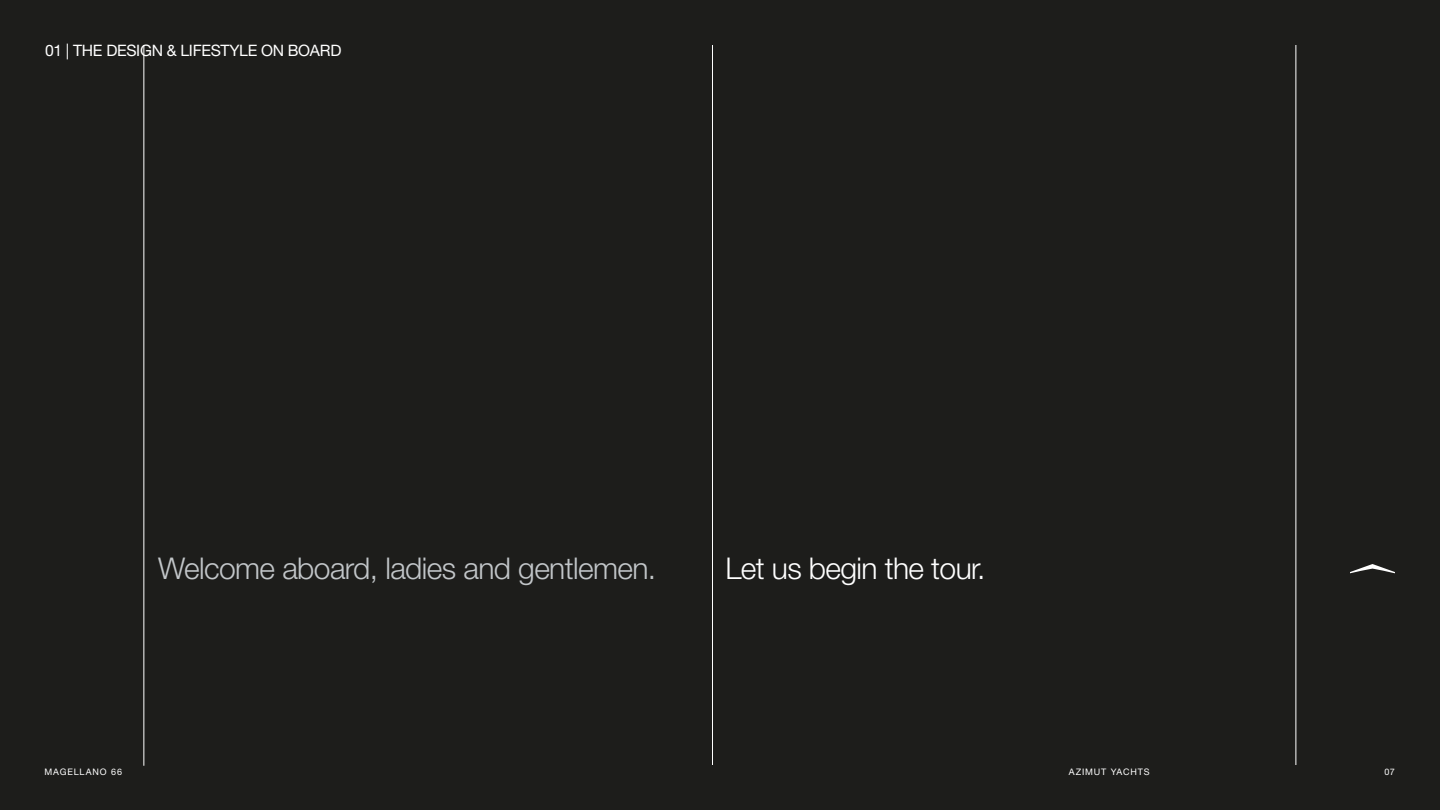
<style>
.page{position:relative;width:1440px;height:810px;background:#1d1d1b}
.page>*{position:absolute;margin:0;border:0;box-sizing:border-box;transform-origin:0 0}
.TITLE___40PT{font:300 30px "Helvetica Neue LT Pro";letter-spacing:-.02em;color:#c2c6c9}
.TITLE___40PT-2{font:300 30px "Helvetica Neue LT Pro";letter-spacing:-.02em;color:#fff}
.t1{font:15.75px "Helvetica Neue LT Pro";letter-spacing:-.02em;color:#fff}
.t2{font:9px "Helvetica Neue LT Pro";letter-spacing:.095em;color:#fff}
</style>
<div class="page">
<hr style="left:144px;top:45px;width:1px;height:721px;background:#fff">
<hr style="left:712px;top:45px;width:1px;height:720px;background:#fff">
<hr style="left:1296px;top:45px;width:1px;height:720px;background:#fff">
<svg style="left:1350px;top:564px;width:45px;height:9px"></svg>
<p class="t1" style="left:45px;top:41px;width:298px">01 | THE DESIGN &amp; LIFESTYLE ON BOARD</p>
<p class="TITLE___40PT" style="left:158px;top:550px;width:500px">Welcome aboard, ladies and gentlemen.</p>
<p class="TITLE___40PT-2" style="left:725px;top:550px;width:262px">Let us begin the tour.</p>
<p class="t2" style="left:44px;top:766px;width:79px">MAGELLANO 66</p>
<p class="t2" style="left:1069px;top:766px;width:82px">AZIMUT YACHTS</p>
<p class="t2" style="left:1384px;top:766px;width:12px">07</p>
</div>
